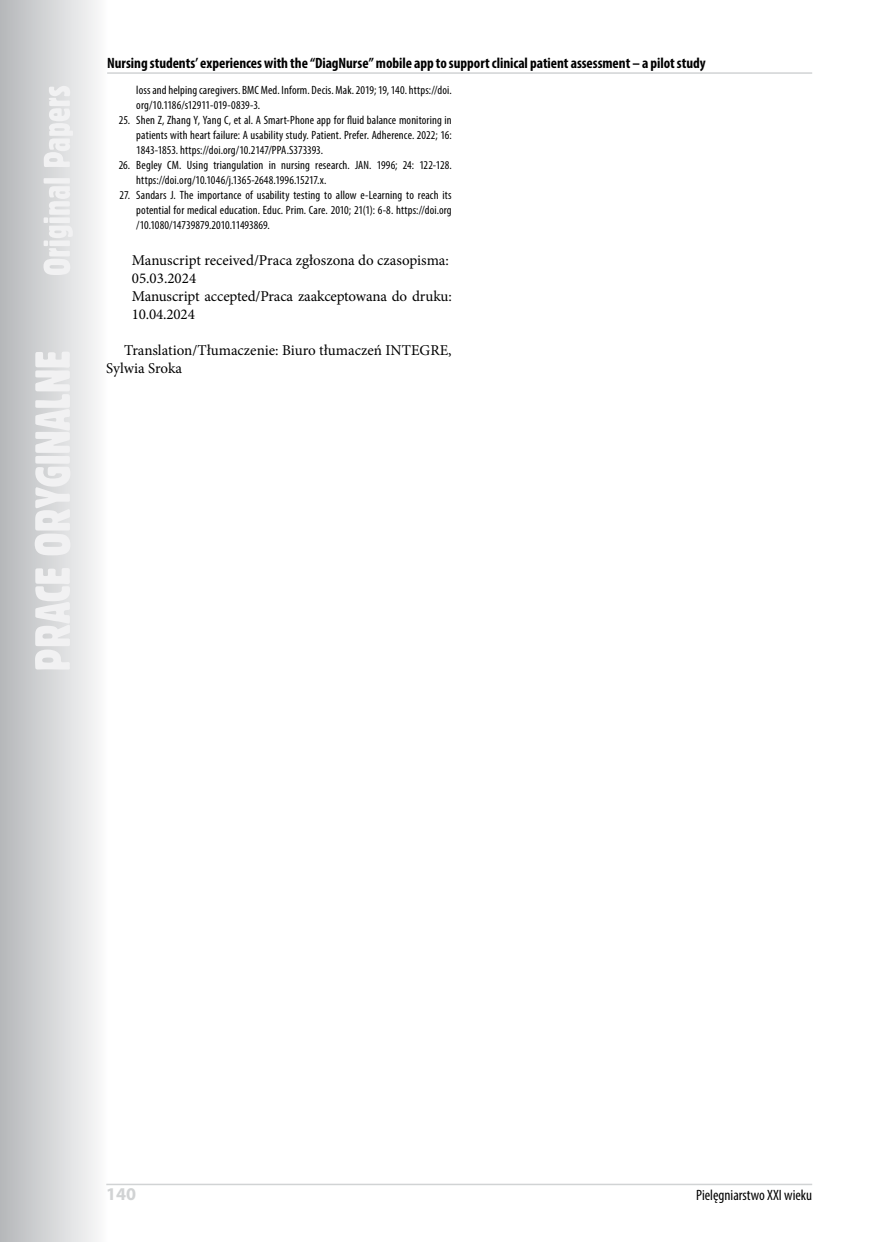
<style>
.page{position:relative;width:876px;height:1242px;background:#fff}
.page>*{position:absolute;margin:0;border:0;box-sizing:border-box;transform-origin:0 0}
.t1{font:700 18px "Myriad Pro";color:#d1d3d4}
.t2{font:15px/18px "Minion Pro";letter-spacing:-.005em;color:#000}
.t3{font:700 condensed 15px "Myriad Pro";letter-spacing:-.005em;color:#000}
.t4{font:condensed 15px "Myriad Pro";color:#000}
.t5{font:condensed 12px/15px "Myriad Pro";letter-spacing:.01em;color:#000}
</style>
<div class="page">
<svg style="left:0;top:0;width:108px;height:1242px"></svg>
<svg style="left:35px;top:86px;width:38px;height:583px"></svg>
<hr style="left:106px;top:1183px;width:706px;height:2px;background:#d1d3d4">
<hr style="left:107px;top:72px;width:705px;height:2px;background:#d1d3d4">
<p class="t3" style="left:107px;top:54px;width:600px">Nursing students’ experiences with the “DiagNurse” mobile app to support clinical patient assessment – a pilot study</p>
<p class="t5" style="left:136px;top:82px;width:317px">loss and helping caregivers. BMC Med. Inform. Decis. Mak. 2019; 19, 140. https://doi. org/10.1186/s12911-019-0839-3.</p>
<p class="t5" style="left:136px;top:112px;width:317px;text-align:justify;text-indent:-18px">25. Shen Z, Zhang Y, Yang C, et al. A Smart-Phone app for fluid balance monitoring in patients with heart failure: A usability study. Patient. Prefer. Adherence. 2022; 16:<br>1843-1853. https://doi.org/10.2147/PPA.S373393.</p>
<p class="t5" style="left:136px;top:157px;width:317px;text-indent:-18px">26. Begley CM. Using triangulation in nursing research. JAN. 1996; 24: 122-128. https://doi.org/10.1046/j.1365-2648.1996.15217.x.</p>
<p class="t5" style="left:136px;top:187px;width:317px;text-align:justify;text-indent:-17px">27. Sandars J. The importance of usability testing to allow e-Learning to reach its potential for medical education. Educ. Prim. Care. 2010; 21(1): 6-8. https://doi.org /10.1080/14739879.2010.11493869.</p>
<p class="t2" style="left:132px;top:251px;width:321px">Manuscript received/Praca zgłoszona do czasopisma:<br>05.03.2024<br>Manuscript accepted/Praca zaakceptowana do druku:<br>10.04.2024</p>
<p class="t2" style="left:106px;top:341px;width:347px;text-indent:18px">Translation/Tłumaczenie: Biuro tłumaczeń INTEGRE,<br>Sylwia Sroka</p>
<h1 class="t1" style="left:106px;top:1182px;width:31px">140</h1>
<p class="t4" style="left:696px;top:1186px;width:118px">Pielęgniarstwo XXI wieku</p>
</div>
